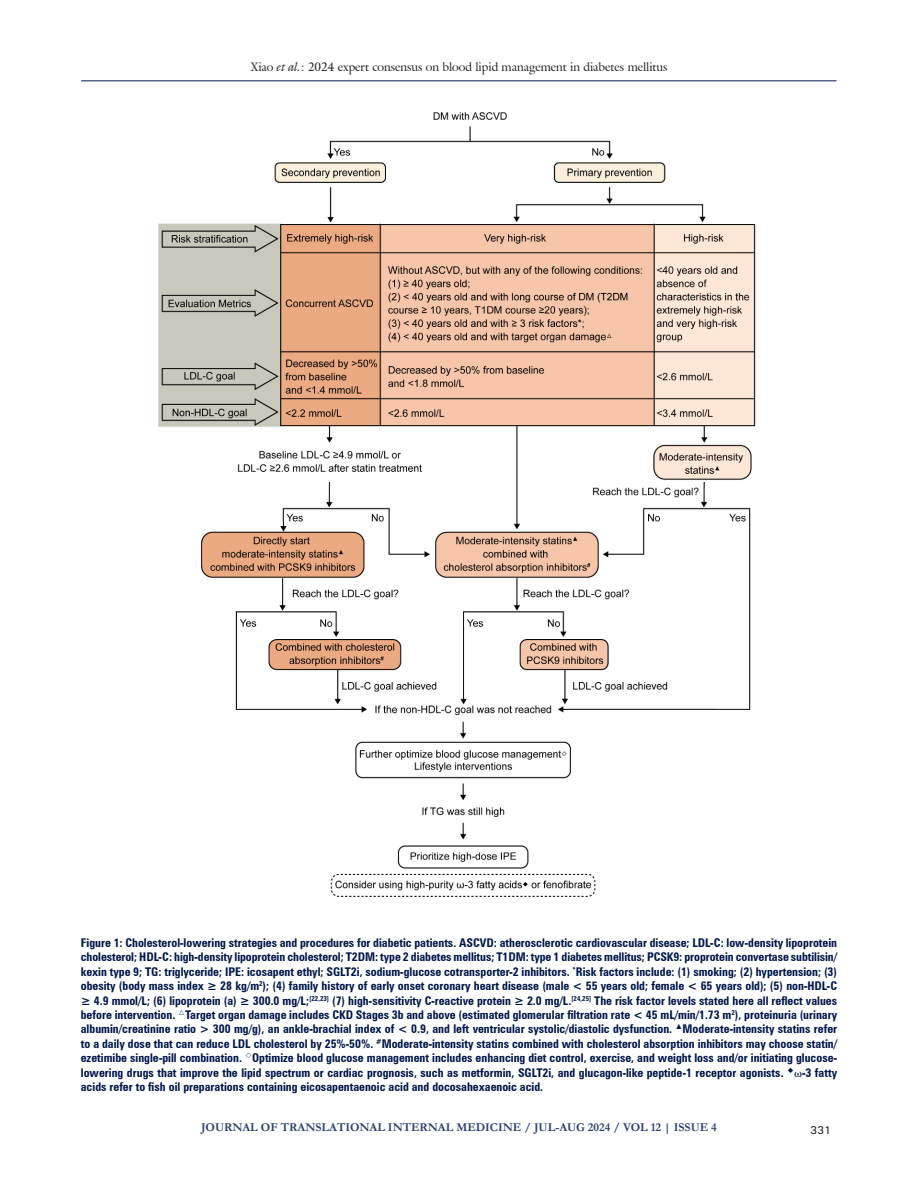
<style>
.page{position:relative;width:918px;height:1188px;background:#fff}
.page>*{position:absolute;margin:0;border:0;box-sizing:border-box;transform-origin:0 0}
.FGC{font:700 condensed 12px/14.4px "Zurich BT";color:#00174a;text-align:justify}
.t1{font:12px "Galliard IT Cby BT";color:#231f20}
.t2{font:700 12px "Garamond";color:#2a3d70}
.t3{font:500 11.25px "Univers";color:#231f20}
.s1{font-style:italic}
.s2{font-family:"GBK S";font-weight:400;font-stretch:normal}
</style>
<div class="page">
<hr style="left:81px;top:80px;width:756px;height:1px;background:#00174a">
<img style="left:158px;top:112px;width:598px;height:785px">
<p class="t1" style="left:250px;top:59px;width:419px">Xiao <span class="s1">et al.</span>: 2024 expert consensus on blood lipid management in diabetes mellitus</p>
<p class="FGC" style="left:81px;top:935px;width:758px">Figure 1: Cholesterol-lowering strategies and procedures for diabetic patients. ASCVD: atherosclerotic cardiovascular disease; LDL-C: low-density lipoprotein cholesterol; HDL-C: high-density lipoprotein cholesterol; T2DM: type 2 diabetes mellitus; T1DM: type 1 diabetes mellitus; PCSK9: proprotein convertase subtilisin/ kexin type 9; TG: triglyceride; IPE: icosapent ethyl; SGLT2i, sodium-glucose cotransporter-2 inhibitors. <sup>*</sup>Risk factors include: (1) smoking; (2) hypertension; (3) obesity (body mass index ≥ 28 kg/m<sup>2</sup>); (4) family history of early onset coronary heart disease (male &lt; 55 years old; female &lt; 65 years old); (5) non-HDL-C ≥ 4.9 mmol/L; (6) lipoprotein (a) ≥ 300.0 mg/L;<sup>[22,23]</sup> (7) high-sensitivity C-reactive protein ≥ 2.0 mg/L.<sup>[24,25]</sup> The risk factor levels stated here all reflect values before intervention. <sup>△</sup>Target organ damage includes CKD Stages 3b and above (estimated glomerular filtration rate &lt; 45 mL/min/1.73 m<sup>2</sup>), proteinuria (urinary albumin/creatinine ratio &gt; 300 mg/g), an ankle-brachial index of &lt; 0.9, and left ventricular systolic/diastolic dysfunction. <sup>▲</sup>Moderate-intensity statins refer to a daily dose that can reduce LDL cholesterol by 25%-50%. <sup>#</sup>Moderate-intensity statins combined with cholesterol absorption inhibitors may choose statin/ ezetimibe single-pill combination. <sup>◇</sup>Optimize blood glucose management includes enhancing diet control, exercise, and weight loss and/or initiating glucose&shy;lowering drugs that improve the lipid spectrum or cardiac prognosis, such as metformin, SGLT2i, and glucagon-like peptide-1 receptor agonists. <sup>◆</sup><span class="s2">ω</span>-3 fatty acids refer to fish oil preparations containing eicosapentaenoic acid and docosahexaenoic acid.</p>
<p class="t2" style="left:201px;top:1119px;width:517px">JOURNAL OF TRANSLATIONAL INTERNAL MEDICINE / JUL-AUG 2024 / VOL 12 | ISSUE 4</p>
<p class="t3" style="left:810px;top:1123px;width:23px">331</p>
</div>
